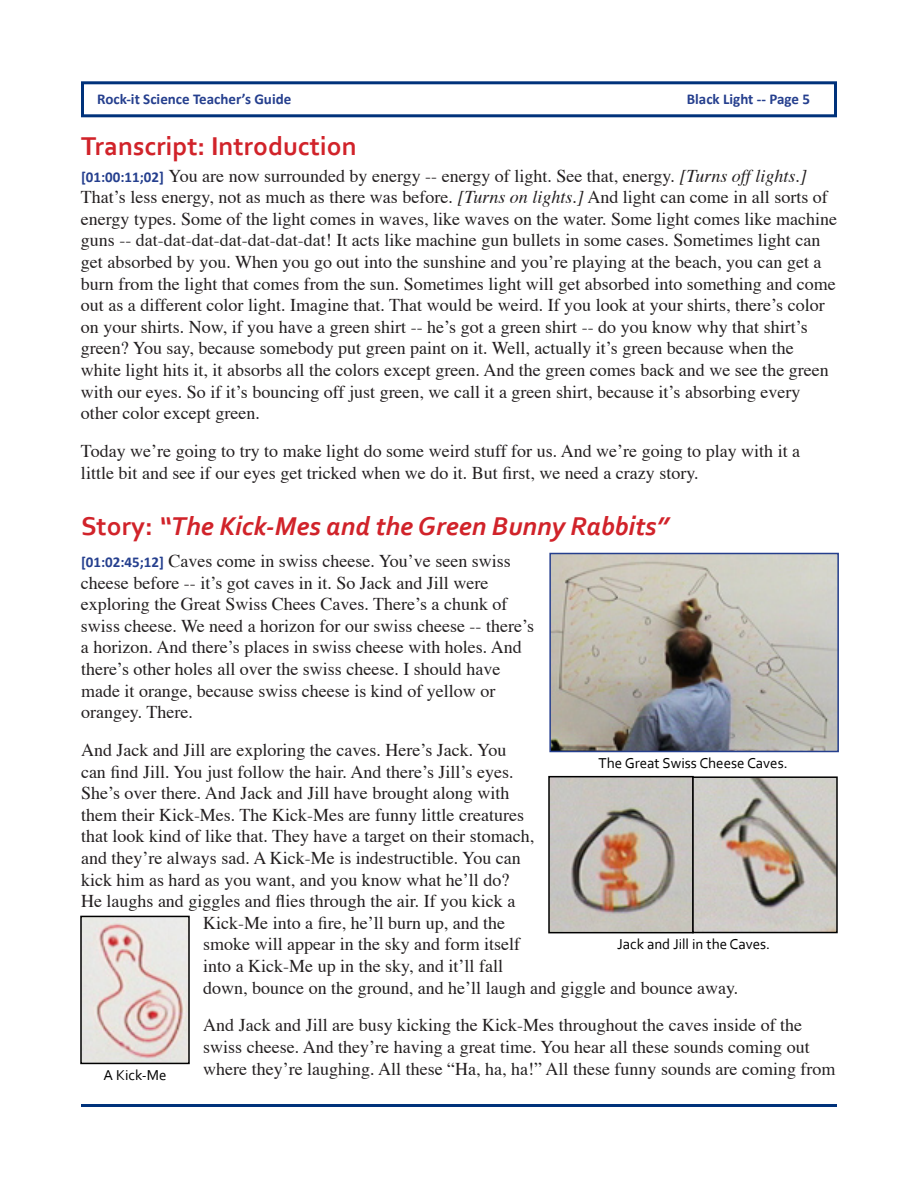
<style>
.page{position:relative;width:918px;height:1188px;background:#fff}
.page>*{position:absolute;margin:0;border:0;box-sizing:border-box;transform-origin:0 0}
.t1{font:italic 700 27px "Corbel";color:#d1232a}
.t2{font:700 27px "Corbel";color:#d1232a}
.t3{font:18px/21.6px "Times";color:#231f20}
.t4{font:15px "Corbel";color:#000}
.t5{font:700 15px "Calibri";color:#253f8e}
.s1{font-family:"Calibri";font-weight:700;font-size:15px;color:#253f8e}
.s2{font-style:italic}
.s3{font-style:normal}
</style>
<div class="page">
<hr style="left:81px;top:1104px;width:756px;height:3px;background:#00327b">
<div style="left:81px;top:81px;width:756px;height:36px;border:3px solid #00327b"></div>
<img style="left:552px;top:556px;width:284px;height:193px">
<div style="left:549px;top:553px;width:290px;height:199px;border:2px solid #253f8e"></div>
<img style="left:551px;top:779px;width:284px;height:151px">
<div style="left:548px;top:776px;width:146px;height:157px;border:2px solid #000"></div>
<div style="left:692px;top:776px;width:146px;height:157px;border:2px solid #000"></div>
<img style="left:83px;top:919px;width:104px;height:142px">
<div style="left:80px;top:916px;width:110px;height:148px;border:2px solid #000"></div>
<p class="t5" style="left:97px;top:90px;width:196px">Rock-it Science Teacher’s Guide</p>
<p class="t5" style="left:687px;top:90px;width:125px">Black Light -- Page 5</p>
<h1 class="t2" style="left:81px;top:129px;width:277px">Transcript: Introduction</h1>
<p class="t3" style="left:81px;top:163px;width:758px"><span class="s1">[01:00:11;02]</span> You are now surrounded by energy -- energy of light. See that, energy. <span class="s2">[Turns off lights.] </span>That’s less energy, not as much as there was before. <span class="s2">[Turns on lights.]</span> And light can come in all sorts of energy types. Some of the light comes in waves, like waves on the water. Some light comes like machine guns -- dat-dat-dat-dat-dat-dat-dat! It acts like machine gun bullets in some cases. Sometimes light can get absorbed by you. When you go out into the sunshine and you’re playing at the beach, you can get a burn from the light that comes from the sun. Sometimes light will get absorbed into something and come out as a different color light. Imagine that. That would be weird. If you look at your shirts, there’s color on your shirts. Now, if you have a green shirt -- he’s got a green shirt -- do you know why that shirt’s green? You say, because somebody put green paint on it. Well, actually it’s green because when the white light hits it, it absorbs all the colors except green. And the green comes back and we see the green with our eyes. So if it’s bouncing off just green, we call it a green shirt, because it’s absorbing every other color except green.</p>
<p class="t3" style="left:81px;top:439px;width:721px">Today we’re going to try to make light do some weird stuff for us. And we’re going to play with it a little bit and see if our eyes get tricked when we do it. But first, we need a crazy story.</p>
<h1 class="t1" style="left:81px;top:509px;width:589px"><span class="s3">Story:</span> “The Kick-Mes and the Green Bunny Rabbits”</h1>
<p class="t3" style="left:81px;top:549px;width:455px"><span class="s1">[01:02:45;12]</span> Caves come in swiss cheese. You’ve seen swiss cheese before -- it’s got caves in it. So Jack and Jill were exploring the Great Swiss Chees Caves. There’s a chunk of swiss cheese. We need a horizon for our swiss cheese -- there’s a horizon. And there’s places in swiss cheese with holes. And there’s other holes all over the swiss cheese. I should have made it orange, because swiss cheese is kind of yellow or orangey. There.</p>
<p class="t3" style="left:81px;top:738px;width:427px">And Jack and Jill are exploring the caves. Here’s Jack. You</p>
<p class="t3" style="left:81px;top:759px;width:434px">can find Jill. You just follow the hair. And there’s Jill’s eyes.</p>
<p class="t3" style="left:81px;top:781px;width:430px">She’s over there. And Jack and Jill have brought along with</p>
<p class="t3" style="left:81px;top:802px;width:445px">them their Kick-Mes. The Kick-Mes are funny little creatures</p>
<p class="t3" style="left:81px;top:824px;width:455px">that look kind of like that. They have a target on their stomach,</p>
<p class="t3" style="left:81px;top:846px;width:441px">and they’re always sad. A Kick-Me is indestructible. You can</p>
<p class="t3" style="left:81px;top:867px;width:430px">kick him as hard as you want, and you know what he’ll do?</p>
<p class="t3" style="left:81px;top:889px;width:436px">He laughs and giggles and flies through the air. If you kick a</p>
<p class="t3" style="left:203px;top:910px;width:303px">Kick-Me into a fire, he’ll burn up, and the</p>
<p class="t3" style="left:203px;top:932px;width:318px">smoke will appear in the sky and form itself</p>
<p class="t3" style="left:203px;top:954px;width:301px">into a Kick-Me up in the sky, and it’ll fall</p>
<p class="t3" style="left:203px;top:975px;width:537px">down, bounce on the ground, and he’ll laugh and giggle and bounce away.</p>
<p class="t3" style="left:203px;top:1013px;width:634px">And Jack and Jill are busy kicking the Kick-Mes throughout the caves inside of the swiss cheese. And they’re having a great time. You hear all these sounds coming out where they’re laughing. All these “Ha, ha, ha!” All these funny sounds are coming from</p>
<p class="t4" style="left:599px;top:754px;width:191px">The Great Swiss Cheese Caves.</p>
<p class="t4" style="left:617px;top:935px;width:154px">Jack and Jill in the Caves.</p>
<p class="t4" style="left:104px;top:1066px;width:64px">A Kick-Me</p>
</div>
